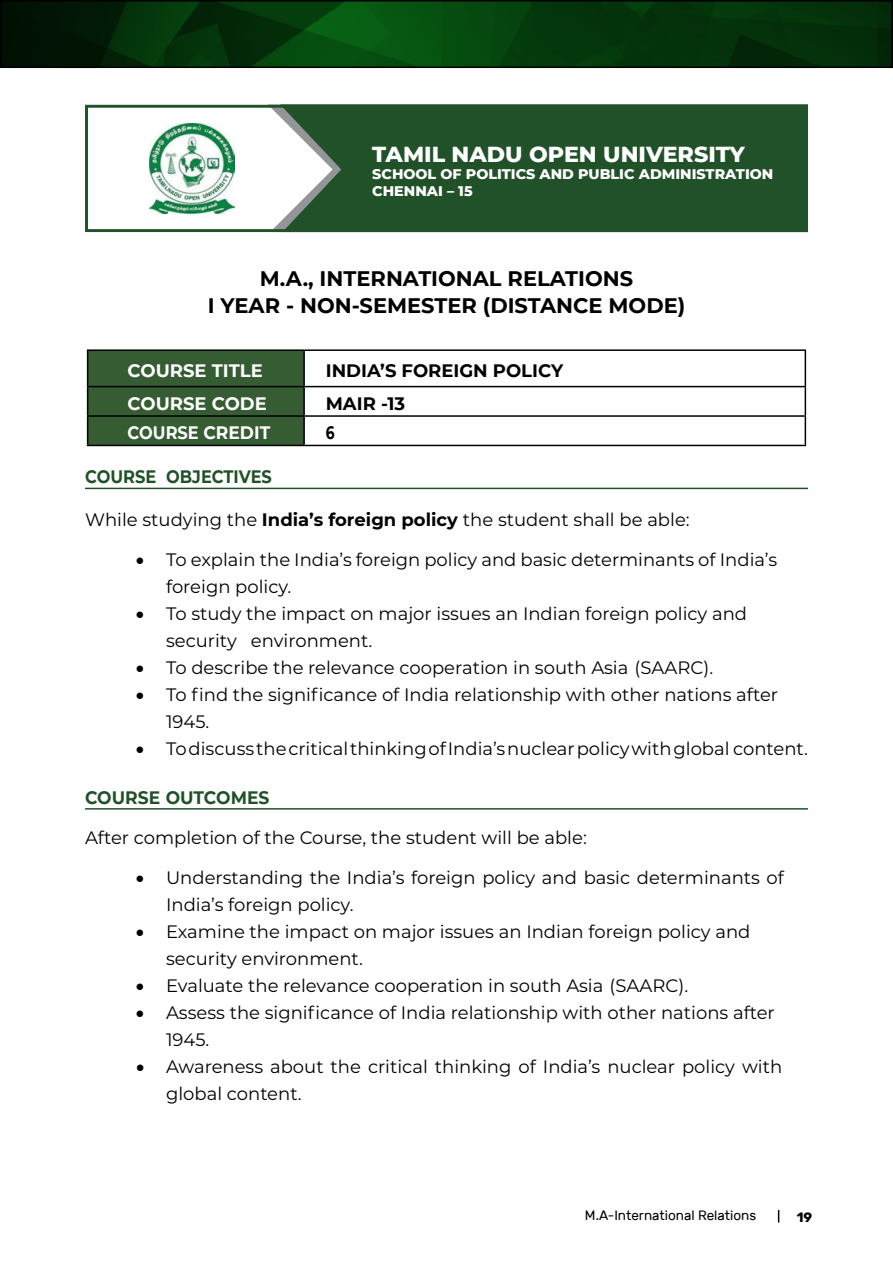
<style>
.page{position:relative;width:893px;height:1263px;background:#fff}
.page>*{position:absolute;margin:0;border:0;box-sizing:border-box;transform-origin:0 0}
.t1{font:800 22.2px "Montserrat";color:#fff}
.t2{font:700 21px/27px "Montserrat";color:#000;text-align:center}
.t3{font:18px/27px "Montserrat";color:#000}
.t4{font:700 18px "Montserrat";color:#000}
.t5{font:700 18px "Montserrat";color:#fff}
.t6{font:700 18px "Montserrat";color:#205128;scale:.9 1}
.t7{font:700 18px "Montserrat";color:#205128;scale:.95 1}
.t8{font:700 18px "Montserrat";color:#fff;scale:.9 1}
.t9{font:700 18px "Montserrat";color:#000;scale:.77 1}
.t10{font:800 14.25px/17.1px "Montserrat";color:#fff}
.t11{font:13.5px "Rubik";color:#000}
.t12{font:700 13.5px "Rubik";color:#000}
.s1{font-weight:700}
</style>
<div class="page">
<img style="left:3px;top:3px;width:887px;height:62px">
<div style="left:0;top:0;width:893px;height:68px;border:2px solid #000"></div>
<svg style="left:778px;top:1210px;width:1px;height:12px"></svg>
<hr style="left:85px;top:488px;width:723px;height:1px;background:#205128">
<hr style="left:85px;top:808px;width:723px;height:2px;background:#205128">
<svg style="left:85px;top:105px;width:723px;height:127px;fill:#215128"></svg>
<hr style="left:87px;top:349px;width:217px;height:2px;background:#000">
<hr style="left:304px;top:349px;width:502px;height:2px;background:#000">
<hr style="left:303px;top:351px;width:2px;height:35px;background:#000">
<hr style="left:805px;top:351px;width:1px;height:35px;background:#000">
<hr style="left:304px;top:386px;width:502px;height:1px;background:#000">
<hr style="left:303px;top:387px;width:2px;height:28px;background:#000">
<svg style="left:87px;top:351px;width:217px;height:94px;background:#32582f"></svg>
<hr style="left:304px;top:415px;width:502px;height:2px;background:#000">
<hr style="left:303px;top:417px;width:2px;height:28px;background:#000">
<svg style="left:805px;top:387px;width:1px;height:58px"></svg>
<hr style="left:87px;top:445px;width:217px;height:1px;background:#000">
<hr style="left:304px;top:445px;width:502px;height:1px;background:#000">
<p class="t1" style="left:372px;top:138px;width:374px">TAMIL NADU OPEN UNIVERSITY</p>
<p class="t10" style="left:372px;top:165px;width:403px">SCHOOL OF POLITICS AND PUBLIC ADMINISTRATION<br>CHENNAI – 15</p>
<p class="t2" style="left:208px;top:264px;width:479px">M.A., INTERNATIONAL RELATIONS<br>I YEAR - NON-SEMESTER (DISTANCE MODE)</p>
<p class="t5" style="left:128px;top:358px;width:137px">COURSE TITLE</p>
<p class="t4" style="left:326px;top:358px;width:239px">INDIA’S FOREIGN POLICY</p>
<p class="t5" style="left:128px;top:391px;width:141px">COURSE CODE</p>
<p class="t4" style="left:326px;top:391px;width:81px">MAIR -13</p>
<p class="t8" style="left:128px;top:420px;width:160px">COURSE CREDIT</p>
<p class="t9" style="left:326px;top:420px;width:13px">6</p>
<p class="t6" style="left:85px;top:464px;width:209px">COURSE OBJECTIVES</p>
<p class="t3" style="left:85px;top:506px;width:606px">While studying the <span class="s1">India’s foreign policy</span> the student shall be able:</p>
<p class="t3" style="left:166px;top:546px;width:613px;text-indent:-30px">• To explain the India’s foreign policy and basic determinants of India’s foreign policy.</p>
<p class="t3" style="left:166px;top:600px;width:582px;text-indent:-30px">• To study the impact on major issues an Indian foreign policy and security environment.</p>
<p class="t3" style="left:136px;top:654px;width:579px">• To describe the relevance cooperation in south Asia (SAARC).</p>
<p class="t3" style="left:166px;top:681px;width:613px;text-indent:-30px">• To find the significance of India relationship with other nations after<br>1945.</p>
<p class="t3" style="left:136px;top:735px;width:673px">• To discuss the critical thinking of India’s nuclear policy with global content.</p>
<p class="t7" style="left:85px;top:784px;width:196px">COURSE OUTCOMES</p>
<p class="t3" style="left:85px;top:823px;width:503px">After completion of the Course, the student will be able:</p>
<p class="t3" style="left:166px;top:863px;width:619px;text-indent:-30px">• Understanding the India’s foreign policy and basic determinants of<br>India’s foreign policy.</p>
<p class="t3" style="left:166px;top:917px;width:586px;text-indent:-30px">• Examine the impact on major issues an Indian foreign policy and security environment.</p>
<p class="t3" style="left:136px;top:971px;width:554px">• Evaluate the relevance cooperation in south Asia (SAARC).</p>
<p class="t3" style="left:166px;top:998px;width:610px;text-indent:-30px">• Assess the significance of India relationship with other nations after<br>1945.</p>
<p class="t3" style="left:166px;top:1052px;width:618px;text-indent:-30px">• Awareness about the critical thinking of India’s nuclear policy with global content.</p>
<p class="t11" style="left:585px;top:1208px;width:173px">M.A-International Relations</p>
<p class="t12" style="left:797px;top:1209px;width:17px">19</p>
</div>
